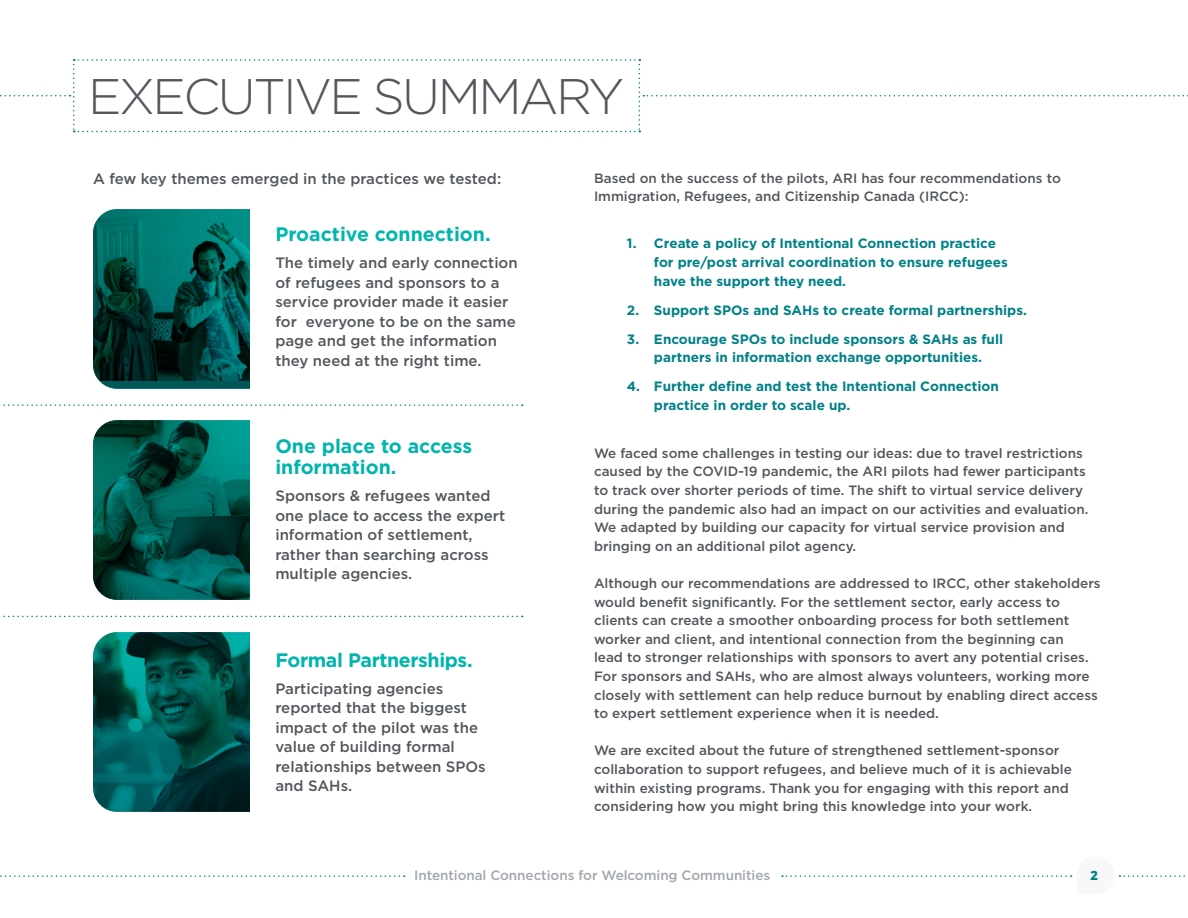
<style>
.page{position:relative;width:1188px;height:918px;background:#fff}
.page>*{position:absolute;margin:0;border:0;box-sizing:border-box;transform-origin:0 0}
.t1{font:300 49.95px "Gotham";letter-spacing:-.05em;color:#52575b}
.t2{font:700 19.5px/21px "Gotham";color:#00b5ad}
.t3{font:700 19.5px "Gotham";letter-spacing:-.02em;color:#00b5ad}
.t4{font:500 15px/19.5px "Gotham";color:#52575b}
.t5{font:500 13.5px/18.6px "Gotham";color:#52575b}
.t6{font:700 13.5px/18.6px "Gotham";color:#008187}
.t7{font:500 13.5px "Gotham";letter-spacing:-.005em;color:#a1a7ab}
.t8{font:800 12.9px "Open Sans";color:#008187}
</style>
<div class="page">
<svg style="left:93px;top:632px;width:182px;height:180px;background:#00504c"></svg>
<svg style="left:93px;top:420px;width:182px;height:180px;background:#00564d"></svg>
<svg style="left:93px;top:209px;width:182px;height:180px;background:#00514b"></svg>
<svg style="left:0;top:59px;width:1188px;height:73px"></svg>
<div style="left:250px;top:202px;width:97px;height:644px;background:#fff"></div>
<svg style="left:0;top:404px;width:523px;height:2px"></svg>
<svg style="left:0;top:616px;width:523px;height:1px"></svg>
<svg style="left:0;top:875px;width:405px;height:2px"></svg>
<svg style="left:782px;top:875px;width:403px;height:2px"></svg>
<h1 class="t1" style="left:88px;top:65px;width:538px">EXECUTIVE SUMMARY</h1>
<p class="t4" style="left:93px;top:169px;width:410px">A few key themes emerged in the practices we tested:</p>
<h2 class="t2" style="left:275px;top:224px;width:217px">Proactive connection.</h2>
<p class="t4" style="left:275px;top:253px;width:244px">The timely and early connection of refugees and sponsors to a service provider made it easier for everyone to be on the same page and get the information they need at the right time.</p>
<h2 class="t2" style="left:275px;top:436px;width:198px">One place to access information.</h2>
<p class="t4" style="left:275px;top:486px;width:231px">Sponsors &amp; refugees wanted one place to access the expert information of settlement, rather than searching across multiple agencies.</p>
<h2 class="t3" style="left:275px;top:647px;width:199px">Formal Partnerships.</h2>
<p class="t4" style="left:275px;top:678px;width:212px">Participating agencies reported that the biggest impact of the pilot was the value of building formal relationships between SPOs and SAHs.</p>
<p class="t5" style="left:594px;top:168px;width:468px">Based on the success of the pilots, ARI has four recommendations to<br>Immigration, Refugees, and Citizenship Canada (IRCC):</p>
<p class="t6" style="left:654px;top:234px;width:355px;text-indent:-27px">1. Create a policy of Intentional Connection practice for pre/post arrival coordination to ensure refugees have the support they need.</p>
<p class="t6" style="left:627px;top:301px;width:402px">2. Support SPOs and SAHs to create formal partnerships.</p>
<p class="t6" style="left:627px;top:330px;width:378px;text-align:center">3. Encourage SPOs to include sponsors &amp; SAHs as full partners in information exchange opportunities.</p>
<p class="t6" style="left:654px;top:377px;width:346px;text-indent:-27px">4. Further define and test the Intentional Connection practice in order to scale up.</p>
<p class="t5" style="left:594px;top:444px;width:496px">We faced some challenges in testing our ideas: due to travel restrictions caused by the COVID-19 pandemic, the ARI pilots had fewer participants to track over shorter periods of time. The shift to virtual service delivery during the pandemic also had an impact on our activities and evaluation.<br>We adapted by building our capacity for virtual service provision and bringing on an additional pilot agency.</p>
<p class="t5" style="left:594px;top:574px;width:508px">Although our recommendations are addressed to IRCC, other stakeholders would benefit significantly. For the settlement sector, early access to clients can create a smoother onboarding process for both settlement worker and client, and intentional connection from the beginning can<br>lead to stronger relationships with sponsors to avert any potential crises.<br>For sponsors and SAHs, who are almost always volunteers, working more closely with settlement can help reduce burnout by enabling direct access to expert settlement experience when it is needed.</p>
<p class="t5" style="left:594px;top:741px;width:479px">We are excited about the future of strengthened settlement-sponsor collaboration to support refugees, and believe much of it is achievable within existing programs. Thank you for engaging with this report and considering how you might bring this knowledge into your work.</p>
<p class="t7" style="left:414px;top:866px;width:357px">Intentional Connections for Welcoming Communities</p>
<p class="t8" style="left:1091px;top:866px;width:9px">2</p>
</div>
